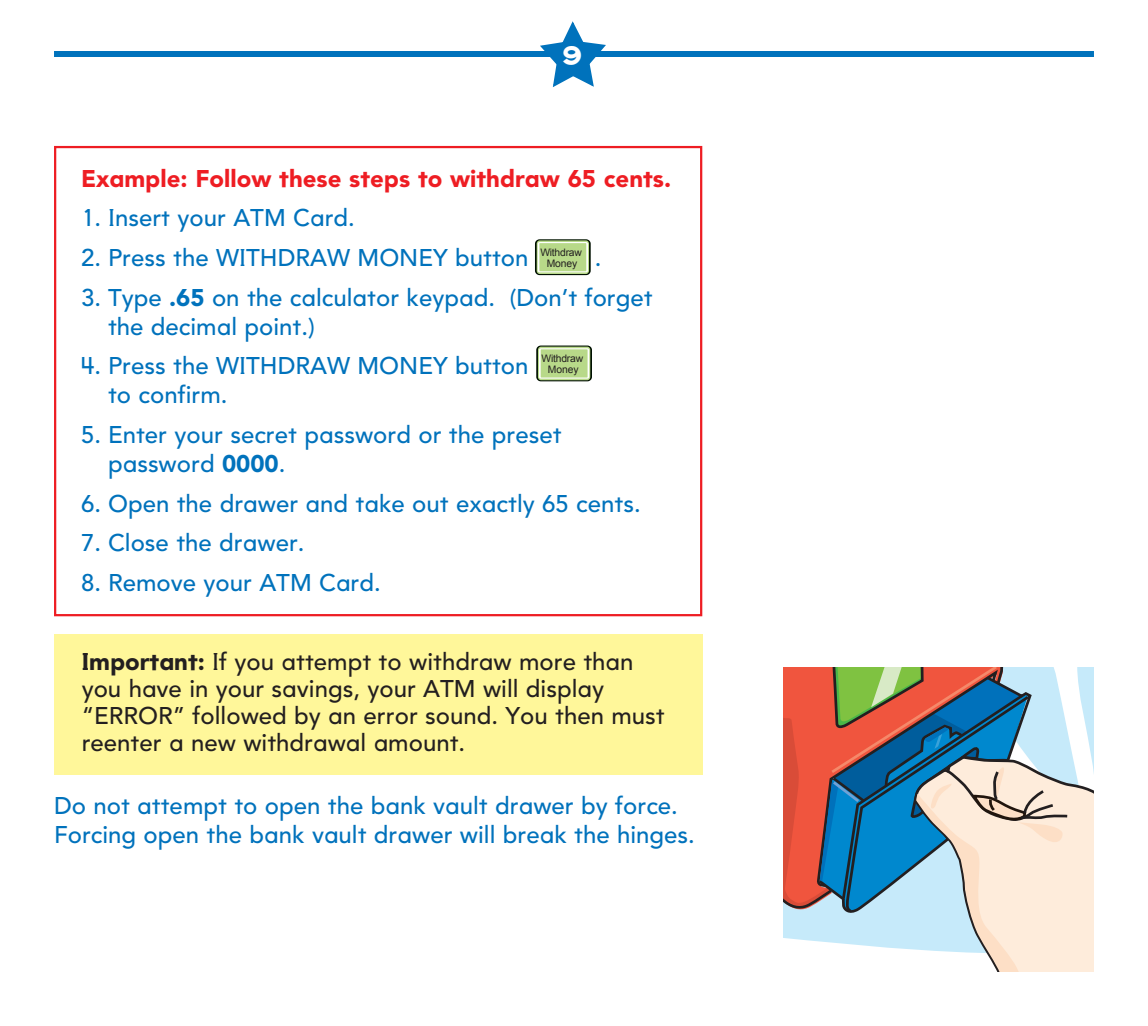
<style>
.page{position:relative;width:1148px;height:1026px;background:#fff}
.page>*{position:absolute;margin:0;border:0;box-sizing:border-box;transform-origin:0 0}
.t1{font:500 24px/28.8px "Avenir Kid";color:#0072bc}
.t2{font:500 24px/27px "Avenir Kid";color:#231f20}
.t3{font:900 24px "Avenir Kid";color:#ee1d23}
.t4{font:24px "House A Rama Kingpin";color:#fff}
.t5{font:10.5px/10.8px "Arial";letter-spacing:-.02em;color:#231f20;text-align:center}
.s1{font-weight:900}
</style>
<div class="page">
<div style="left:54px;top:146px;width:648px;height:470px;border:2px solid #ee1d23"></div>
<div style="left:536px;top:240px;width:54px;height:35px;background:#b8d989;border-radius:4px"></div>
<div style="left:535px;top:239px;width:55px;height:36px;border:1px solid #001000;border-radius:4px"></div>
<div style="left:538px;top:242px;width:50px;height:31px;border:1px solid #fff"></div>
<div style="left:537px;top:346px;width:54px;height:35px;background:#b8d989;border-radius:4px"></div>
<div style="left:536px;top:345px;width:56px;height:36px;border:1px solid #001000;border-radius:4px"></div>
<div style="left:539px;top:348px;width:50px;height:31px;border:1px solid #fff"></div>
<div style="left:54px;top:51px;width:1040px;height:6px;background:#0072bc"></div>
<svg style="left:540px;top:21px;width:66px;height:66px"></svg>
<svg style="left:783px;top:667px;width:311px;height:305px;background:#afafb3"></svg>
<div style="left:54px;top:634px;width:648px;height:141px;background:#fff79a"></div>
<p class="t4" style="left:563px;top:42px;width:20px">9</p>
<p class="t3" style="left:81px;top:169px;width:591px">Example: Follow these steps to withdraw 65 cents.</p>
<p class="t1" style="left:81px;top:205px;width:275px">1. Insert your ATM Card.</p>
<p class="t1" style="left:81px;top:245px;width:449px">2. Press the WITHDRAW MONEY button</p>
<p class="t1" style="left:594px;top:245px;width:8px">.</p>
<p class="t1" style="left:108px;top:285px;width:546px;text-indent:-27px">3. Type <span class="s1">.65</span> on the calculator keypad. (Don’t forget the decimal point.)</p>
<p class="t1" style="left:108px;top:354px;width:422px;text-indent:-27px">4. Press the WITHDRAW MONEY button to confirm.</p>
<p class="t1" style="left:108px;top:422px;width:455px;text-indent:-27px">5. Enter your secret password or the preset password <span class="s1">0000</span>.</p>
<p class="t1" style="left:81px;top:491px;width:561px">6. Open the drawer and take out exactly 65 cents.</p>
<p class="t1" style="left:81px;top:531px;width:225px">7. Close the drawer.</p>
<p class="t1" style="left:81px;top:570px;width:301px">8. Remove your ATM Card.</p>
<p class="t5" style="left:540px;top:247px;width:43px">Withdraw<br>Money</p>
<p class="t5" style="left:541px;top:353px;width:43px">Withdraw<br>Money</p>
<p class="t2" style="left:82px;top:650px;width:584px"><span class="s1">Important:</span> If you attempt to withdraw more than you have in your savings, your ATM will display “ERROR” followed by an error sound. You then must reenter a new withdrawal amount.</p>
<p class="t1" style="left:54px;top:793px;width:642px">Do not attempt to open the bank vault drawer by force.<br>Forcing open the bank vault drawer will break the hinges.</p>
</div>
